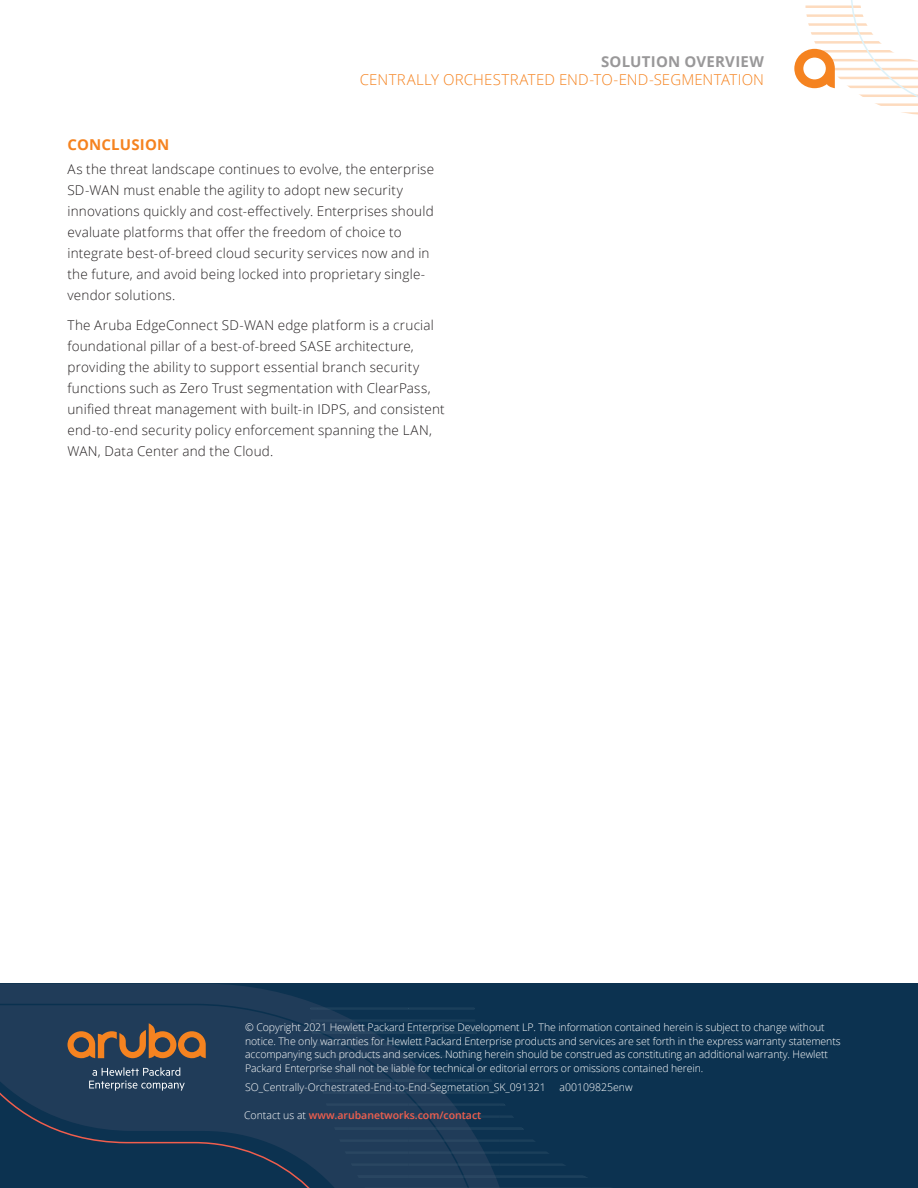
<style>
.page{position:relative;width:918px;height:1188px;background:#fff}
.page>*{position:absolute;margin:0;border:0;box-sizing:border-box;transform-origin:0 0}
.t1{font:300 15px "Open Sans";letter-spacing:.01em;color:#f58320}
.t2{font:700 15px "Open Sans";letter-spacing:.015em;color:#999899}
.t3{font:700 15px "Open Sans";letter-spacing:.015em;color:#f58320}
.t4{font:300 13.5px/21px "Open Sans";letter-spacing:.015em;color:#231f20}
.t5{font:300 10.5px/13.5px "Open Sans";letter-spacing:-.01em;color:#fff}
.t6{font:600 10.5px "Open Sans";color:#f15e4d}
.s1{font-weight:300;color:#fff}
</style>
<div class="page">
<div style="left:0;top:984px;width:918px;height:204px;background:#0c3250"></div>
<svg style="left:0;top:984px;width:499px;height:203px"></svg>
<svg style="left:0;top:1003px;width:490px;height:185px"></svg>
<svg style="left:794px;top:0;width:124px;height:115px"></svg>
<hr style="left:358px;top:1187px;width:51px;height:1px;background:#49677c">
<hr style="left:358px;top:1177px;width:51px;height:1px;background:#49677c">
<hr style="left:317px;top:1151px;width:92px;height:3px;background:#49677c">
<hr style="left:317px;top:1139px;width:92px;height:3px;background:#49677c">
<hr style="left:317px;top:1163px;width:92px;height:3px;background:#49677c">
<hr style="left:317px;top:1175px;width:92px;height:2px;background:#49677c">
<hr style="left:317px;top:1103px;width:92px;height:3px;background:#49677c">
<hr style="left:317px;top:1091px;width:92px;height:3px;background:#49677c">
<hr style="left:317px;top:1115px;width:92px;height:3px;background:#49677c">
<hr style="left:317px;top:1127px;width:92px;height:3px;background:#49677c">
<svg style="left:312px;top:1055px;width:5px;height:3px"></svg>
<svg style="left:312px;top:1043px;width:5px;height:3px"></svg>
<svg style="left:312px;top:1067px;width:5px;height:3px"></svg>
<svg style="left:312px;top:1079px;width:5px;height:3px"></svg>
<hr style="left:317px;top:1055px;width:92px;height:3px;background:#49677c">
<hr style="left:317px;top:1043px;width:92px;height:3px;background:#49677c">
<hr style="left:317px;top:1067px;width:92px;height:3px;background:#49677c">
<hr style="left:317px;top:1079px;width:92px;height:3px;background:#49677c">
<hr style="left:317px;top:1033px;width:92px;height:1px;background:#49677c">
<svg style="left:310px;top:1005px;width:8px;height:5px"></svg>
<svg style="left:310px;top:1019px;width:7px;height:3px"></svg>
<svg style="left:310px;top:1031px;width:8px;height:3px"></svg>
<hr style="left:317px;top:1007px;width:92px;height:3px;background:#49677c">
<hr style="left:317px;top:1005px;width:92px;height:1px;background:#49677c">
<hr style="left:317px;top:1019px;width:92px;height:3px;background:#49677c">
<hr style="left:317px;top:1031px;width:92px;height:2px;background:#49677c">
<hr style="left:409px;top:1187px;width:91px;height:1px;background:#49677c">
<hr style="left:409px;top:1177px;width:91px;height:1px;background:#49677c">
<hr style="left:409px;top:1151px;width:91px;height:3px;background:#49677c">
<hr style="left:409px;top:1139px;width:91px;height:3px;background:#49677c">
<hr style="left:409px;top:1163px;width:91px;height:3px;background:#49677c">
<hr style="left:409px;top:1175px;width:91px;height:2px;background:#49677c">
<hr style="left:409px;top:1103px;width:91px;height:3px;background:#49677c">
<hr style="left:409px;top:1091px;width:91px;height:3px;background:#49677c">
<hr style="left:409px;top:1115px;width:91px;height:3px;background:#49677c">
<hr style="left:409px;top:1127px;width:91px;height:3px;background:#49677c">
<hr style="left:409px;top:1055px;width:91px;height:3px;background:#49677c">
<hr style="left:409px;top:1043px;width:91px;height:3px;background:#49677c">
<hr style="left:409px;top:1067px;width:91px;height:3px;background:#49677c">
<hr style="left:409px;top:1079px;width:91px;height:3px;background:#49677c">
<hr style="left:409px;top:1033px;width:91px;height:1px;background:#49677c">
<hr style="left:409px;top:1007px;width:68px;height:3px;background:#49677c">
<hr style="left:409px;top:1005px;width:68px;height:1px;background:#49677c">
<hr style="left:409px;top:1019px;width:68px;height:3px;background:#49677c">
<hr style="left:409px;top:1031px;width:68px;height:2px;background:#49677c">
<hr style="left:500px;top:1187px;width:91px;height:1px;background:#49677c">
<hr style="left:500px;top:1177px;width:91px;height:1px;background:#49677c">
<hr style="left:500px;top:1151px;width:86px;height:3px;background:#49677c">
<hr style="left:500px;top:1139px;width:86px;height:3px;background:#49677c">
<hr style="left:500px;top:1163px;width:86px;height:3px;background:#49677c">
<hr style="left:500px;top:1175px;width:86px;height:2px;background:#49677c">
<hr style="left:500px;top:1103px;width:86px;height:3px;background:#49677c">
<hr style="left:500px;top:1096px;width:86px;height:1px;background:#49677c">
<hr style="left:500px;top:1115px;width:86px;height:3px;background:#49677c">
<hr style="left:500px;top:1127px;width:86px;height:3px;background:#49677c">
<hr style="left:591px;top:1187px;width:90px;height:1px;background:#49677c">
<hr style="left:591px;top:1179px;width:90px;height:1px;background:#49677c">
<svg style="left:89px;top:1067px;width:96px;height:24px;background:#485f76"></svg>
<svg style="left:67px;top:1023px;width:139px;height:35px;background:#755842"></svg>
<p class="t2" style="left:601px;top:51px;width:165px">SOLUTION OVERVIEW</p>
<p class="t1" style="left:360px;top:69px;width:406px">CENTRALLY ORCHESTRATED END-TO-END-SEGMENTATION</p>
<p class="t3" style="left:68px;top:134px;width:103px">CONCLUSION</p>
<p class="t4" style="left:68px;top:158px;width:368px">As the threat landscape continues to evolve, the enterprise SD-WAN must enable the agility to adopt new security innovations quickly and cost-effectively. Enterprises should evaluate platforms that offer the freedom of choice to integrate best-of-breed cloud security services now and in the future, and avoid being locked into proprietary single&shy;vendor solutions.</p>
<p class="t4" style="left:68px;top:314px;width:379px">The Aruba EdgeConnect SD-WAN edge platform is a crucial foundational pillar of a best-of-breed SASE architecture, providing the ability to support essential branch security functions such as Zero Trust segmentation with ClearPass, unified threat management with built-in IDPS, and consistent end-to-end security policy enforcement spanning the LAN, WAN, Data Center and the Cloud.</p>
<p class="t5" style="left:245px;top:1021px;width:597px">© Copyright 2021 Hewlett Packard Enterprise Development LP. The information contained herein is subject to change without notice. The only warranties for Hewlett Packard Enterprise products and services are set forth in the express warranty statements accompanying such products and services. Nothing herein should be construed as constituting an additional warranty. Hewlett Packard Enterprise shall not be liable for technical or editorial errors or omissions contained herein.</p>
<p class="t5" style="left:245px;top:1080px;width:302px">SO_Centrally-Orchestrated-End-to-End-Segmetation_SK_091321</p>
<p class="t5" style="left:560px;top:1080px;width:75px">a00109825enw</p>
<p class="t6" style="left:244px;top:1108px;width:239px"><span class="s1">Contact us at</span> www.arubanetworks.com/contact</p>
</div>
